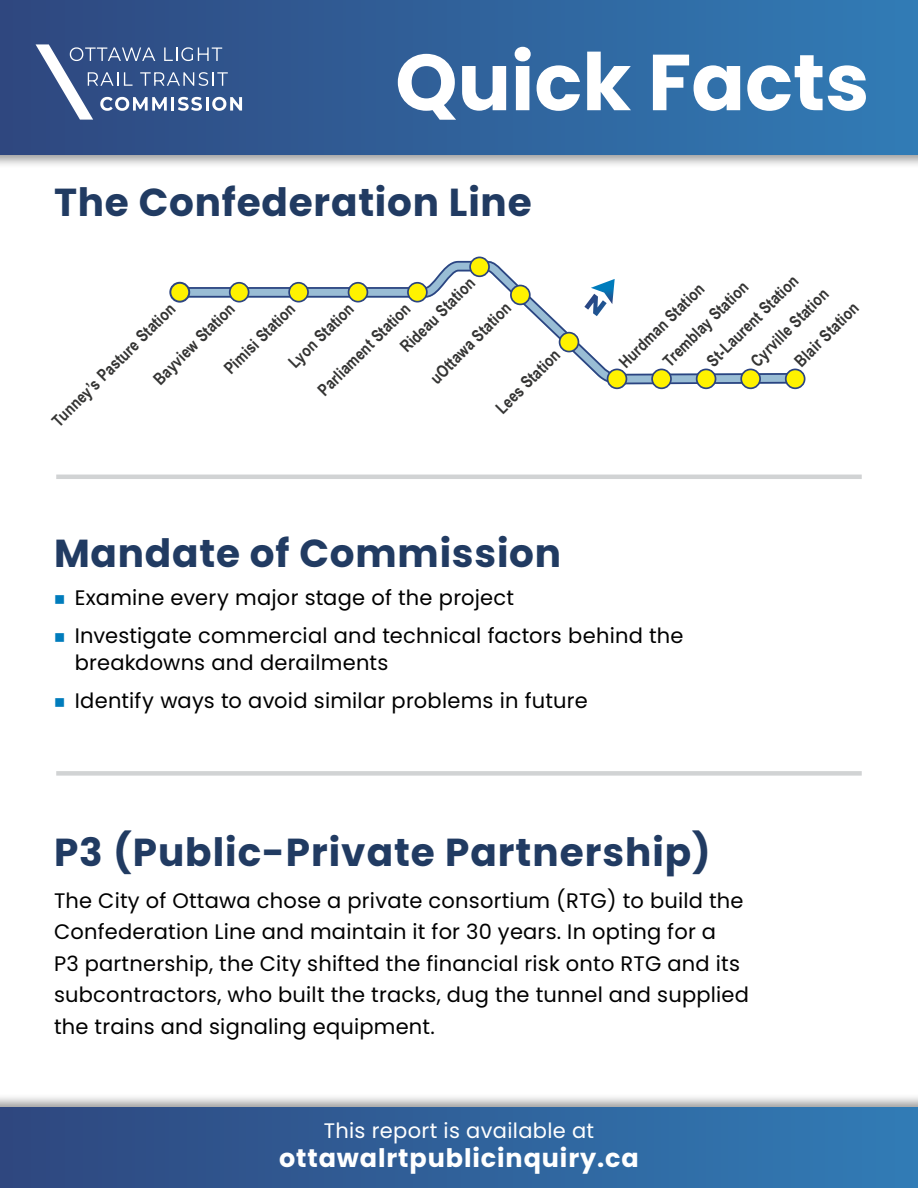
<style>
.page{position:relative;width:918px;height:1188px;background:#fff}
.page>*{position:absolute;margin:0;border:0;box-sizing:border-box;transform-origin:0 0}
.Head{font:700 79.2px "Poppins";color:#fff}
.Head-2{font:700 39px "Poppins";letter-spacing:.02em;color:#213b62}
.t1{font:700 25.5px "Poppins";letter-spacing:.035em;color:#fff}
.Body{font:21px/31.5px "Poppins";letter-spacing:.01em;color:#000}
.BOdy_Points{font:21px/27px "Poppins";letter-spacing:.01em;color:#000}
.t2{font:21px "Poppins";letter-spacing:.015em;color:#fff}
.t3{font:700 16.65px/27.5px "Arial Narrow";color:#343433}
</style>
<div class="page">
<div style="left:0;top:1093px;width:918px;height:95px;background:#000;opacity:.4"></div>
<div style="left:0;top:1107px;width:918px;height:81px;background:linear-gradient(to right,#2f477f,#317cb6)"></div>
<div style="left:0;top:0;width:918px;height:168px;background:#000;opacity:.4"></div>
<div style="left:0;top:0;width:918px;height:154px;background:linear-gradient(to right,#2f477f,#317cb6)"></div>
<svg style="left:36px;top:44px;width:206px;height:76px;background:#536d9c"></svg>
<hr style="left:56px;top:475px;width:806px;height:4px;background:#d1d3d4">
<div style="left:56px;top:771px;width:806px;height:5px;background:#d1d3d4"></div>
<svg style="left:178px;top:269px;width:618px;height:116px"></svg>
<div style="left:170px;top:283px;width:19px;height:19px;background:#fff200;border-radius:50%"></div>
<div style="left:169px;top:282px;width:21px;height:21px;border:2px solid #2b4481;border-radius:50%"></div>
<div style="left:786px;top:369px;width:19px;height:19px;background:#fff200;border-radius:50%"></div>
<div style="left:785px;top:369px;width:20px;height:20px;border:2px solid #2b4481;border-radius:50%"></div>
<div style="left:741px;top:369px;width:19px;height:19px;background:#fff200;border-radius:50%"></div>
<div style="left:740px;top:369px;width:21px;height:20px;border:2px solid #2b4481;border-radius:50%"></div>
<div style="left:697px;top:369px;width:19px;height:19px;background:#fff200;border-radius:50%"></div>
<div style="left:696px;top:369px;width:20px;height:20px;border:2px solid #2b4481;border-radius:50%"></div>
<div style="left:652px;top:369px;width:19px;height:19px;background:#fff200;border-radius:50%"></div>
<div style="left:651px;top:369px;width:21px;height:20px;border:2px solid #2b4481;border-radius:50%"></div>
<div style="left:608px;top:369px;width:18px;height:19px;background:#fff200;border-radius:50%"></div>
<div style="left:607px;top:369px;width:20px;height:20px;border:2px solid #2b4481;border-radius:50%"></div>
<div style="left:560px;top:333px;width:18px;height:19px;background:#fff200;border-radius:50%"></div>
<div style="left:559px;top:332px;width:20px;height:20px;border:2px solid #2b4481;border-radius:50%"></div>
<div style="left:511px;top:286px;width:19px;height:18px;background:#fff200;border-radius:50%"></div>
<div style="left:510px;top:285px;width:21px;height:20px;border:2px solid #2b4481;border-radius:50%"></div>
<div style="left:470px;top:257px;width:19px;height:19px;background:#fff200;border-radius:50%"></div>
<div style="left:469px;top:257px;width:21px;height:20px;border:2px solid #2b4481;border-radius:50%"></div>
<div style="left:408px;top:283px;width:19px;height:19px;background:#fff200;border-radius:50%"></div>
<div style="left:407px;top:282px;width:21px;height:21px;border:2px solid #2b4481;border-radius:50%"></div>
<div style="left:349px;top:283px;width:18px;height:19px;background:#fff200;border-radius:50%"></div>
<div style="left:348px;top:282px;width:20px;height:21px;border:2px solid #2b4481;border-radius:50%"></div>
<div style="left:289px;top:283px;width:19px;height:19px;background:#fff200;border-radius:50%"></div>
<div style="left:288px;top:282px;width:21px;height:21px;border:2px solid #2b4481;border-radius:50%"></div>
<div style="left:230px;top:283px;width:19px;height:19px;background:#fff200;border-radius:50%"></div>
<div style="left:229px;top:282px;width:20px;height:21px;border:2px solid #2b4481;border-radius:50%"></div>
<svg style="left:584px;top:279px;width:31px;height:37px"></svg>
<p class="Head" style="left:395px;top:37px;width:476px">Quick Facts</p>
<p class="Head-2" style="left:54px;top:180px;width:479px">The Confederation Line</p>
<p class="t3" style="left:373px;top:320px;width:99px;text-indent:-89px;rotate:-45deg">Parliament Station<br>Rideau Station</p>
<p class="t3" style="left:423px;top:370px;width:108px;rotate:-45deg">uOttawa Station</p>
<p class="t3" style="left:45px;top:413px;width:168px;rotate:-45deg">Tunney’s Pasture Station</p>
<p class="t3" style="left:281px;top:355px;width:86px;rotate:-45deg">Lyon Station</p>
<p class="t3" style="left:217px;top:361px;width:94px;rotate:-45deg">Pimisi Station</p>
<p class="t3" style="left:146px;top:371px;width:109px;rotate:-45deg">Bayview Station</p>
<p class="t3" style="left:488px;top:400px;width:85px;rotate:-45deg">Lees Station</p>
<p class="t3" style="left:700px;top:353px;width:123px;rotate:-45deg">St-Laurent Station</p>
<p class="t3" style="left:656px;top:353px;width:114px;rotate:-45deg">Tremblay Station</p>
<p class="t3" style="left:612px;top:355px;width:114px;rotate:-45deg">Hurdman Station</p>
<p class="t3" style="left:743px;top:353px;width:103px;rotate:-45deg">Cyrville Station</p>
<p class="t3" style="left:787px;top:353px;width:84px;rotate:-45deg">Blair Station</p>
<p class="Head-2" style="left:54px;top:531px;width:509px">Mandate of Commission</p>
<p class="BOdy_Points" style="left:75px;top:584px;width:441px">Examine every major stage of the project</p>
<p class="BOdy_Points" style="left:75px;top:622px;width:610px">Investigate commercial and technical factors behind the breakdowns and derailments</p>
<p class="BOdy_Points" style="left:75px;top:687px;width:515px">Identify ways to avoid similar problems in future</p>
<p class="Head-2" style="left:54px;top:829px;width:658px">P3 (Public-Private Partnership)</p>
<p class="Body" style="left:54px;top:885px;width:697px">The City of Ottawa chose a private consortium (RTG) to build the Confederation Line and maintain it for 30 years. In opting for a<br>P3 partnership, the City shifted the financial risk onto RTG and its subcontractors, who built the tracks, dug the tunnel and supplied the trains and signaling equipment.</p>
<p class="t2" style="left:324px;top:1118px;width:272px">This report is available at</p>
<p class="t1" style="left:279px;top:1143px;width:361px">ottawalrtpublicinquiry.ca</p>
</div>
